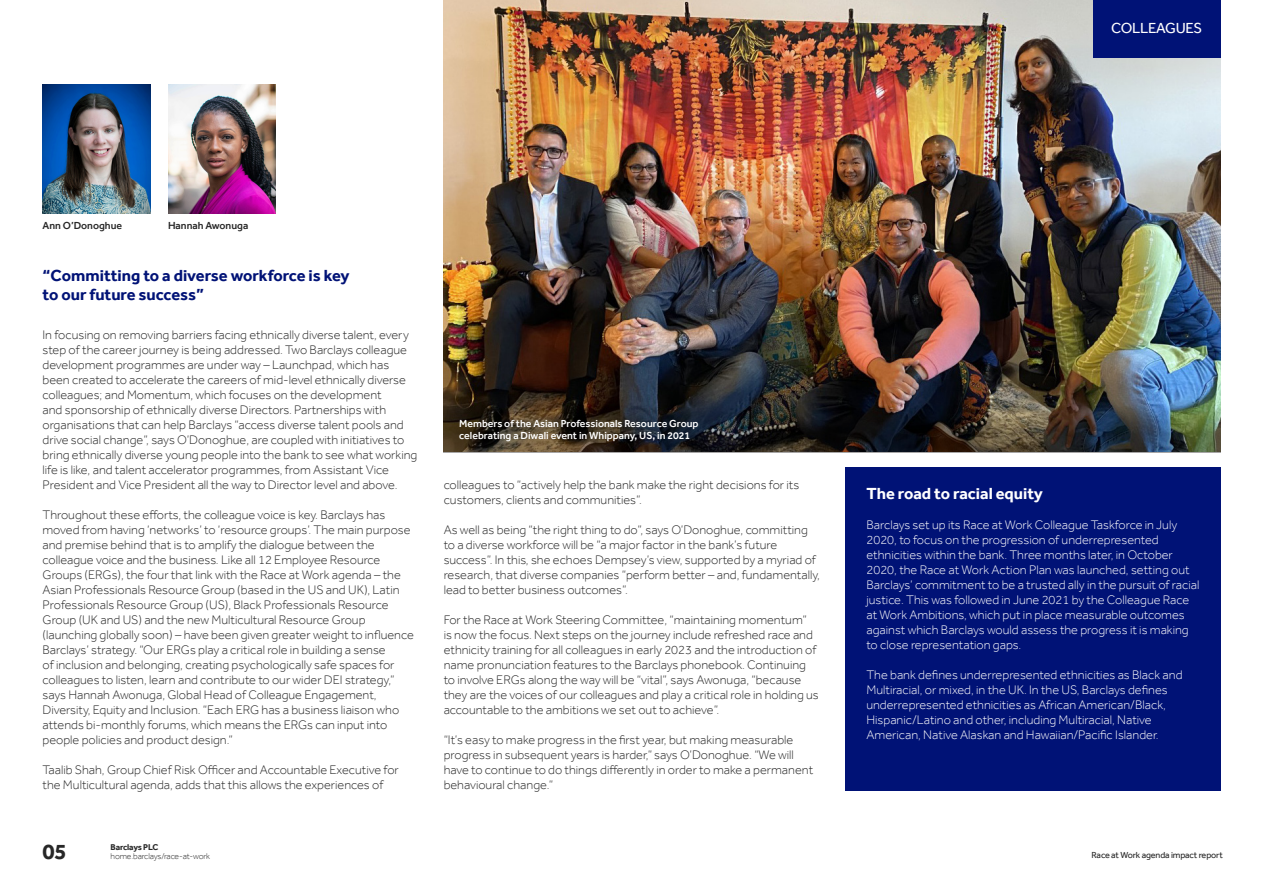
<style>
.page{position:relative;width:1263px;height:893px;background:#fff}
.page>*{position:absolute;margin:0;border:0;box-sizing:border-box;transform-origin:0 0}
.t1{font:700 22.5px "Effra";color:#272727}
._4__subhead{font:700 16.5px "Effra";color:#001276}
._4__subhead-2{font:700 16.5px "Effra";color:#fff}
._2__Sell{font:15px "Effra";letter-spacing:-.02em;color:#fff}
._3__BODY_COPY{font:300 12.75px/15px "Effra";color:#272727}
._3__BODY_COPY-2{font:300 12.75px/15px "Effra";color:#fff}
._3__BODY_COPY-3{font:500 10.5px/12px "Effra";color:#fff}
._3__BODY_COPY-4{font:500 10.5px "Effra";color:#272727}
.t2{font:9px "Effra";letter-spacing:-.015em;color:#272727}
.t3{font:300 8.7px "Effra";letter-spacing:-.015em;color:#272727}
.t4{font:700 8.7px "Effra";letter-spacing:-.015em;color:#272727}
</style>
<div class="page">
<img style="left:444px;top:0;width:776px;height:386px">
<div style="left:845px;top:468px;width:375px;height:323px;background:#001276"></div>
<div style="left:1093px;top:0;width:127px;height:57px;background:#001276"></div>
<img style="left:43px;top:84px;width:107px;height:130px">
<img style="left:168px;top:84px;width:108px;height:130px">
<img style="left:444px;top:386px;width:776px;height:66px">
<p class="_2__Sell" style="left:1107px;top:19px;width:92px">COLLEAGUES</p>
<p class="_2__Sell" style="left:1111px;top:19px;width:92px">COLLEAGUES</p>
<p class="_3__BODY_COPY-4" style="left:43px;top:220px;width:81px">Ann O’Donoghue</p>
<p class="_3__BODY_COPY-4" style="left:168px;top:220px;width:82px">Hannah Awonuga</p>
<p class="_4__subhead" style="left:43px;top:266px;width:308px">“Committing to a diverse workforce is key</p>
<p class="_4__subhead" style="left:43px;top:285px;width:163px">to our future success”</p>
<p class="_3__BODY_COPY" style="left:43px;top:327px;width:376px">In focusing on removing barriers facing ethnically diverse talent, every step of the career journey is being addressed. Two Barclays colleague development programmes are under way – Launchpad, which has been created to accelerate the careers of mid-level ethnically diverse colleagues; and Momentum, which focuses on the development<br>and sponsorship of ethnically diverse Directors. Partnerships with organisations that can help Barclays “access diverse talent pools and drive social change”, says O’Donoghue, are coupled with initiatives to bring ethnically diverse young people into the bank to see what working life is like, and talent accelerator programmes, from Assistant Vice President and Vice President all the way to Director level and above.</p>
<p class="_3__BODY_COPY" style="left:43px;top:507px;width:373px">Throughout these efforts, the colleague voice is key. Barclays has moved from having ‘networks’ to ‘resource groups’. The main purpose and premise behind that is to amplify the dialogue between the colleague voice and the business. Like all 12 Employee Resource Groups (ERGs), the four that link with the Race at Work agenda – the Asian Professionals Resource Group (based in the US and UK), Latin Professionals Resource Group (US), Black Professionals Resource Group (UK and US) and the new Multicultural Resource Group (launching globally soon) – have been given greater weight to influence Barclays’ strategy. “Our ERGs play a critical role in building a sense<br>of inclusion and belonging, creating psychologically safe spaces for colleagues to listen, learn and contribute to our wider DEI strategy,” says Hannah Awonuga, Global Head of Colleague Engagement, Diversity, Equity and Inclusion. “Each ERG has a business liaison who attends bi-monthly forums, which means the ERGs can input into people policies and product design.”</p>
<p class="_3__BODY_COPY" style="left:43px;top:762px;width:358px">Taalib Shah, Group Chief Risk Officer and Accountable Executive for the Multicultural agenda, adds that this allows the experiences of</p>
<p class="t4" style="left:111px;top:841px;width:49px">Barclays PLC</p>
<p class="t1" style="left:43px;top:838px;width:26px">05</p>
<p class="t3" style="left:111px;top:850px;width:101px">home.barclays/race-at-work</p>
<p class="_3__BODY_COPY-3" style="left:459px;top:417px;width:241px">Members of the Asian Professionals Resource Group celebrating a Diwali event in Whippany, US, in 2021</p>
<p class="_3__BODY_COPY" style="left:444px;top:477px;width:357px">colleagues to “actively help the bank make the right decisions for its customers, clients and communities”.</p>
<p class="_3__BODY_COPY" style="left:444px;top:522px;width:378px">As well as being “the right thing to do”, says O’Donoghue, committing to a diverse workforce will be “a major factor in the bank’s future success”. In this, she echoes Dempsey’s view, supported by a myriad of research, that diverse companies “perform better – and, fundamentally, lead to better business outcomes”.</p>
<p class="_3__BODY_COPY" style="left:444px;top:612px;width:377px">For the Race at Work Steering Committee, “maintaining momentum”<br>is now the focus. Next steps on the journey include refreshed race and ethnicity training for all colleagues in early 2023 and the introduction of name pronunciation features to the Barclays phonebook. Continuing to involve ERGs along the way will be “vital”, says Awonuga, “because they are the voices of our colleagues and play a critical role in holding us accountable to the ambitions we set out to achieve”.</p>
<p class="_3__BODY_COPY" style="left:444px;top:732px;width:371px">“It’s easy to make progress in the first year, but making measurable progress in subsequent years is harder,” says O’Donoghue. “We will have to continue to do things differently in order to make a permanent behavioural change.”</p>
<p class="_4__subhead-2" style="left:866px;top:484px;width:178px">The road to racial equity</p>
<p class="_3__BODY_COPY-2" style="left:866px;top:517px;width:334px">Barclays set up its Race at Work Colleague Taskforce in July 2020, to focus on the progression of underrepresented ethnicities within the bank. Three months later, in October 2020, the Race at Work Action Plan was launched, setting out Barclays’ commitment to be a trusted ally in the pursuit of racial justice. This was followed in June 2021 by the Colleague Race at Work Ambitions, which put in place measurable outcomes against which Barclays would assess the progress it is making to close representation gaps.</p>
<p class="_3__BODY_COPY-2" style="left:866px;top:667px;width:318px">The bank defines underrepresented ethnicities as Black and Multiracial, or mixed, in the UK. In the US, Barclays defines underrepresented ethnicities as African American/Black, Hispanic/Latino and other, including Multiracial, Native American, Native Alaskan and Hawaiian/Pacific Islander.</p>
<p class="t2" style="left:1092px;top:850px;width:133px">Race at Work agenda impact report</p>
</div>
